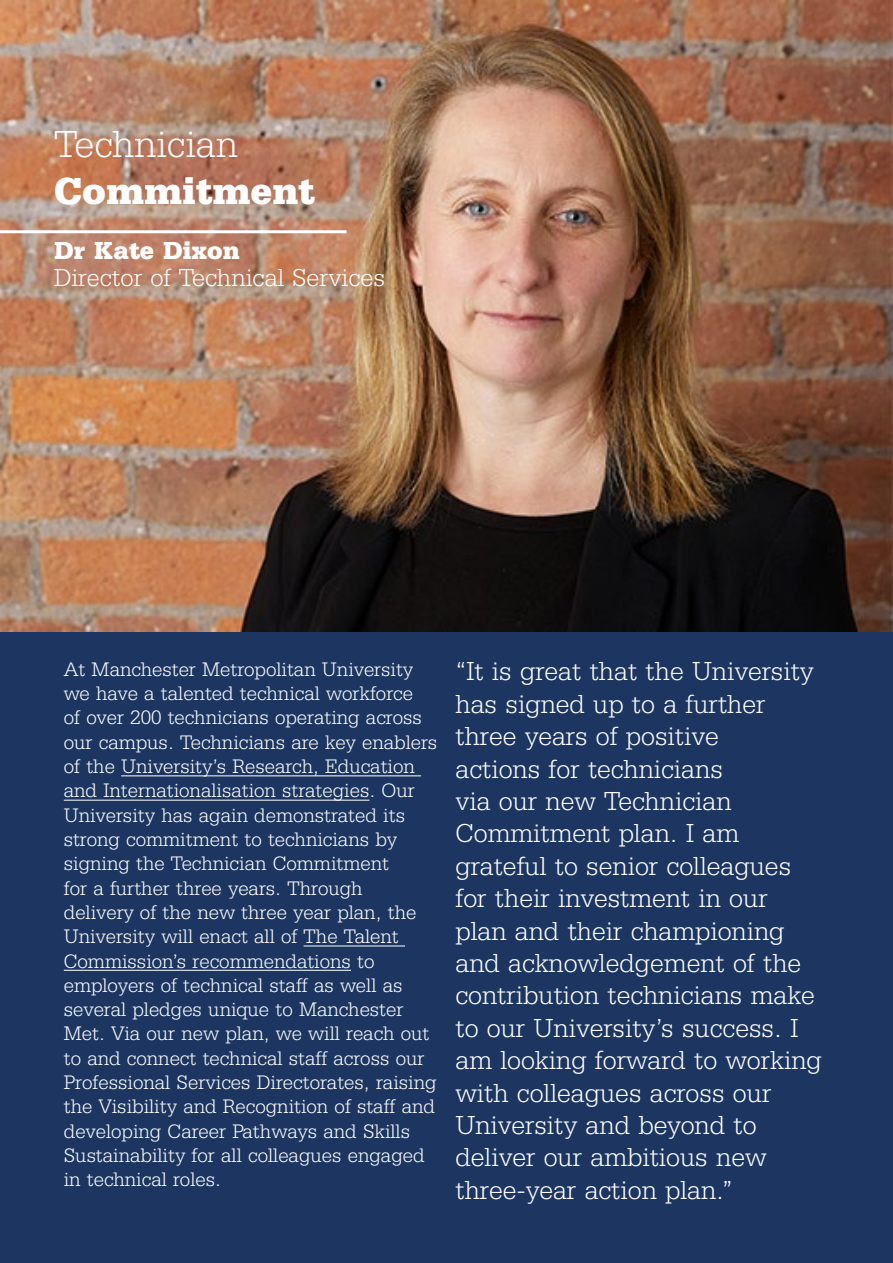
<style>
.page{position:relative;width:893px;height:1263px;background:#fff}
.page>*{position:absolute;margin:0;border:0;box-sizing:border-box;transform-origin:0 0}
.Heading_2{font:300 39px "Serifa BEFOP";color:#fff}
.Heading_2-2{font:700 39px "Serifa BEFOP";color:#fff}
.t1{font:300 27px/32.4px "Serifa BEFOP";color:#fff}
.Heading_3{font:300 25.5px "Serifa BEFOP";color:#fff}
.Heading_3-2{font:700 25.5px "Serifa BEFOP";color:#fff}
.t2{font:300 20.25px/24.3px "Serifa BEFOP";color:#fff}
</style>
<div class="page">
<div style="left:0;top:631px;width:893px;height:632px;background:#1d3661"></div>
<img style="left:0;top:0;width:893px;height:631px">
<hr style="left:121px;top:775px;width:300px;height:1px;background:#fff">
<hr style="left:64px;top:800px;width:305px;height:1px;background:#fff">
<hr style="left:304px;top:945px;width:101px;height:1px;background:#fff">
<hr style="left:64px;top:970px;width:287px;height:1px;background:#fff">
<hr style="left:0;top:230px;width:347px;height:3px;background:#fff">
<h2 class="Heading_2" style="left:54px;top:123px;width:185px">Technician</h2>
<h2 class="Heading_2-2" style="left:54px;top:168px;width:262px">Commitment</h2>
<h3 class="Heading_3-2" style="left:54px;top:236px;width:187px">Dr Kate Dixon</h3>
<h3 class="Heading_3" style="left:54px;top:264px;width:333px">Director of Technical Services</h3>
<p class="t2" style="left:64px;top:657px;width:375px">At Manchester Metropolitan University we have a talented technical workforce<br>of over 200 technicians operating across our campus. Technicians are key enablers of the University’s Research, Education and Internationalisation strategies. Our University has again demonstrated its strong commitment to technicians by signing the Technician Commitment<br>for a further three years. Through delivery of the new three year plan, the University will enact all of The Talent Commission’s recommendations to employers of technical staff as well as several pledges unique to Manchester Met. Via our new plan, we will reach out to and connect technical staff across our Professional Services Directorates, raising the Visibility and Recognition of staff and developing Career Pathways and Skills Sustainability for all colleagues engaged in technical roles.</p>
<p class="t1" style="left:455px;top:655px;width:368px">“It is great that the University has signed up to a further three years of positive<br>actions for technicians<br>via our new Technician<br>Commitment plan. I am grateful to senior colleagues for their investment in our plan and their championing and acknowledgement of the contribution technicians make to our University’s success. I am looking forward to working with colleagues across our<br>University and beyond to deliver our ambitious new three-year action plan.”</p>
</div>
